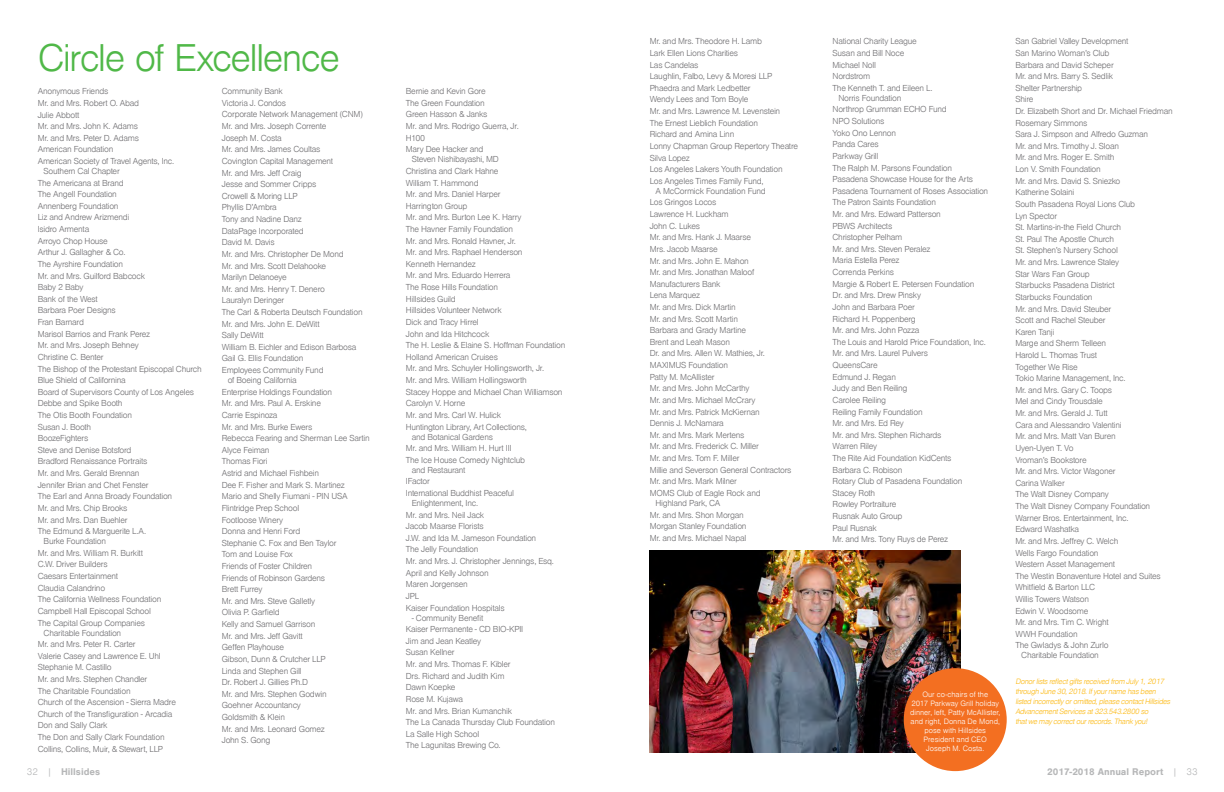
<style>
.page{position:relative;width:1224px;height:792px;background:#fff}
.page>*{position:absolute;margin:0;border:0;box-sizing:border-box;transform-origin:0 0}
.t1{font:300 40px "Nimbus San";letter-spacing:-.04em;color:#50b848}
.t2{font:700 10px "Nimbus San";color:#b6b7b8}
.t3{font:300 9px/11.6px "Nimbus San";letter-spacing:-.03em;color:#717073}
.t4{font:italic 300 8px/10px "Nimbus San";color:#fdb913}
.t5{font:300 8px/9px "Nimbus San";letter-spacing:-.005em;color:#fff;text-align:center}
.s1{font-weight:300}
</style>
<div class="page">
<img style="left:650px;top:550px;width:310px;height:203px">
<div style="left:904px;top:668px;width:103px;height:103px;background:#f36f21;border-radius:50%"></div>
<h1 class="t1" style="left:38px;top:37px;width:304px">Circle of Excellence</h1>
<p class="t3" style="left:38px;top:86px;width:138px">Anonymous Friends<br>Mr. and Mrs. Robert O. Abad<br>Julie Abbott<br>Mr. and Mrs. John K. Adams<br>Mr. and Mrs. Peter D. Adams<br>American Foundation<br>American Society of Travel Agents, Inc.</p>
<p class="t3" style="left:38px;top:165px;width:166px;text-indent:6px">Southern Cal Chapter<br>The Americana at Brand<br>The Angell Foundation<br>Annenberg Foundation<br>Liz and Andrew Arizmendi<br>Isidro Armenta<br>Arroyo Chop House<br>Arthur J. Gallagher &amp; Co.<br>The Ayrshire Foundation<br>Mr. and Mrs. Guilford Babcock<br>Baby 2 Baby<br>Bank of the West<br>Barbara Poer Designs<br>Fran Barnard<br>Marisol Barrios and Frank Perez<br>Mr. and Mrs. Joseph Behney<br>Christine C. Benter<br>The Bishop of the Protestant Episcopal Church<br>Blue Shield of Californina<br>Board of Supervisors County of Los Angeles<br>Debbe and Spike Booth<br>The Otis Booth Foundation<br>Susan J. Booth<br>BoozeFighters<br>Steve and Denise Botsford<br>Bradford Renaissance Portraits<br>Mr. and Mrs. Gerald Brennan<br>Jennifer Brian and Chet Fenster<br>The Earl and Anna Broady Foundation<br>Mr. and Mrs. Chip Brooks<br>Mr. and Mrs. Dan Buehler<br>The Edmund &amp; Marguerite L.A.</p>
<p class="t3" style="left:38px;top:536px;width:125px;text-indent:6px">Burke Foundation<br>Mr. and Mrs. William R. Burkitt<br>C.W. Driver Builders<br>Caesars Entertainment<br>Claudia Calandrino<br>The California Wellness Foundation<br>Campbell Hall Episcopal School<br>The Capital Group Companies</p>
<p class="t3" style="left:38px;top:627px;width:140px;text-indent:6px">Charitable Foundation<br>Mr. and Mrs. Peter R. Carter<br>Valerie Casey and Lawrence E. Uhl<br>Stephanie M. Castillo<br>Mr. and Mrs. Stephen Chandler<br>The Charitable Foundation<br>Church of the Ascension - Sierra Madre<br>Church of the Transfiguration - Arcadia<br>Don and Sally Clark<br>The Don and Sally Clark Foundation<br>Collins, Collins, Muir, &amp; Stewart, LLP</p>
<p class="t3" style="left:222px;top:86px;width:143px">Community Bank<br>Victoria J. Condos<br>Corporate Network Management (CNM)<br>Mr. and Mrs. Joseph Corrente<br>Joseph M. Costa<br>Mr. and Mrs. James Coultas<br>Covington Capital Management<br>Mr. and Mrs. Jeff Craig<br>Jesse and Sommer Cripps<br>Crowell &amp; Moring LLP<br>Phyllis D’Ambra<br>Tony and Nadine Danz<br>DataPage Incorporated<br>David M. Davis<br>Mr. and Mrs. Christopher De Mond<br>Mr. and Mrs. Scott Delahooke<br>Marilyn Delanoeye<br>Mr. and Mrs. Henry T. Denero<br>Lauralyn Deringer<br>The Carl &amp; Roberta Deutsch Foundation<br>Mr. and Mrs. John E. DeWitt<br>Sally DeWitt<br>William B. Eichler and Edison Barbosa<br>Gail G. Ellis Foundation<br>Employees Community Fund</p>
<p class="t3" style="left:222px;top:375px;width:150px;text-indent:6px">of Boeing California<br>Enterprise Holdings Foundation<br>Mr. and Mrs. Paul A. Erskine<br>Carrie Espinoza<br>Mr. and Mrs. Burke Ewers<br>Rebecca Fearing and Sherman Lee Sartin<br>Alyce Feiman<br>Thomas Fiori<br>Astrid and Michael Fishbein<br>Dee F. Fisher and Mark S. Martinez<br>Mario and Shelly Fiumani - PIN USA<br>Flintridge Prep School<br>Footloose Winery<br>Donna and Henri Ford<br>Stephanie C. Fox and Ben Taylor<br>Tom and Louise Fox<br>Friends of Foster Children<br>Friends of Robinson Gardens<br>Brett Furrey<br>Mr. and Mrs. Steve Galletly<br>Olivia P. Garfield<br>Kelly and Samuel Garrison<br>Mr. and Mrs. Jeff Gavitt<br>Geffen Playhouse<br>Gibson, Dunn &amp; Crutcher LLP<br>Linda and Stephen Gill<br>Dr. Robert J. Gillies Ph.D<br>Mr. and Mrs. Stephen Godwin<br>Goehner Accountancy<br>Goldsmith &amp; Klein<br>Mr. and Mrs. Leonard Gomez<br>John S. Gong</p>
<p class="t3" style="left:406px;top:86px;width:114px">Bernie and Kevin Gore<br>The Green Foundation<br>Green Hasson &amp; Janks<br>Mr. and Mrs. Rodrigo Guerra, Jr.<br>H100<br>Mary Dee Hacker and</p>
<p class="t3" style="left:406px;top:154px;width:161px;text-indent:6px">Steven Nishibayashi, MD<br>Christina and Clark Hahne<br>William T. Hammond<br>Mr. and Mrs. Daniel Harper<br>Harrington Group<br>Mr. and Mrs. Burton Lee K. Harry<br>The Havner Family Foundation<br>Mr. and Mrs. Ronald Havner, Jr.<br>Mr. and Mrs. Raphael Henderson<br>Kenneth Hernandez<br>Mr. and Mrs. Eduardo Herrera<br>The Rose Hills Foundation<br>Hillsides Guild<br>Hillsides Volunteer Network<br>Dick and Tracy Hirrel<br>John and Ida Hitchcock<br>The H. Leslie &amp; Elaine S. Hoffman Foundation<br>Holland American Cruises<br>Mr. and Mrs. Schuyler Hollingsworth, Jr.<br>Mr. and Mrs. William Hollingsworth<br>Stacey Hoppe and Michael Chan Williamson<br>Carolyn V. Horne<br>Mr. and Mrs. Carl W. Hulick<br>Huntington Library, Art Collections,</p>
<p class="t3" style="left:406px;top:431px;width:121px;text-indent:6px">and Botanical Gardens<br>Mr. and Mrs. William H. Hurt III<br>The Ice House Comedy Nightclub</p>
<p class="t3" style="left:406px;top:464px;width:110px;text-indent:6px">and Restaurant<br>IFactor<br>International Buddhist Peaceful</p>
<p class="t3" style="left:406px;top:497px;width:150px;text-indent:6px">Enlightenment, Inc.<br>Mr. and Mrs. Neil Jack<br>Jacob Maarse Florists<br>J.W. and Ida M. Jameson Foundation<br>The Jelly Foundation<br>Mr. and Mrs. J. Christopher Jennings, Esq.<br>April and Kelly Johnson<br>Maren Jorgensen<br>JPL<br>Kaiser Foundation Hospitals</p>
<p class="t3" style="left:406px;top:612px;width:151px;text-indent:6px">- Community Benefit<br>Kaiser Permanente - CD BIO-KPII<br>Jim and Jean Keatley<br>Susan Kellner<br>Mr. and Mrs. Thomas F. Kibler<br>Drs. Richard and Judith Kim<br>Dawn Koepke<br>Rose M. Kujawa<br>Mr. and Mrs. Brian Kumanchik<br>The La Canada Thursday Club Foundation<br>La Salle High School<br>The Lagunitas Brewing Co.</p>
<p class="t3" style="left:650px;top:36px;width:150px">Mr. and Mrs. Theodore H. Lamb<br>Lark Ellen Lions Charities<br>Las Candelas<br>Laughlin, Falbo, Levy &amp; Moresi LLP<br>Phaedra and Mark Ledbetter<br>Wendy Lees and Tom Boyle<br>Mr. and Mrs. Lawrence M. Levenstein<br>The Ernest Lieblich Foundation<br>Richard and Amina Linn<br>Lonny Chapman Group Repertory Theatre<br>Silva Lopez<br>Los Angeles Lakers Youth Foundation<br>Los Angeles Times Family Fund,</p>
<p class="t3" style="left:650px;top:185px;width:143px;text-indent:6px">A McCormick Foundation Fund<br>Los Gringos Locos<br>Lawrence H. Luckham<br>John C. Lukes<br>Mr. and Mrs. Hank J. Maarse<br>Mrs. Jacob Maarse<br>Mr. and Mrs. John E. Mahon<br>Mr. and Mrs. Jonathan Maloof<br>Manufacturers Bank<br>Lena Marquez<br>Mr. and Mrs. Dick Martin<br>Mr. and Mrs. Scott Martin<br>Barbara and Grady Martine<br>Brent and Leah Mason<br>Dr. and Mrs. Allen W. Mathies, Jr.<br>MAXIMUS Foundation<br>Patty M. McAllister<br>Mr. and Mrs. John McCarthy<br>Mr. and Mrs. Michael McCrary<br>Mr. and Mrs. Patrick McKiernan<br>Dennis J. McNamara<br>Mr. and Mrs. Mark Mertens<br>Mr. and Mrs. Frederick C. Miller<br>Mr. and Mrs. Tom F. Miller<br>Millie and Severson General Contractors<br>Mr. and Mrs. Mark Milner<br>MOMS Club of Eagle Rock and</p>
<p class="t3" style="left:650px;top:497px;width:98px;text-indent:6px">Highland Park, CA<br>Mr. and Mrs. Shon Morgan<br>Morgan Stanley Foundation<br>Mr. and Mrs. Michael Napal</p>
<p class="t3" style="left:833px;top:36px;width:101px">National Charity League<br>Susan and Bill Noce<br>Michael Noll<br>Nordstrom<br>The Kenneth T. and Eileen L.</p>
<p class="t3" style="left:833px;top:92px;width:157px;text-indent:6px">Norris Foundation<br>Northrop Grumman ECHO Fund<br>NPO Solutions<br>Yoko Ono Lennon<br>Panda Cares<br>Parkway Grill<br>The Ralph M. Parsons Foundation<br>Pasadena Showcase House for the Arts<br>Pasadena Tournament of Roses Association<br>The Patron Saints Foundation<br>Mr. and Mrs. Edward Patterson<br>PBWS Architects<br>Christopher Pelham<br>Mr. and Mrs. Steven Peralez<br>Maria Estella Perez<br>Correnda Perkins<br>Margie &amp; Robert E. Petersen Foundation<br>Dr. and Mrs. Drew Pinsky<br>John and Barbara Poer<br>Richard H. Poppenberg<br>Mr. and Mrs. John Pozza<br>The Louis and Harold Price Foundation, Inc.<br>Mr. and Mrs. Laurel Pulvers<br>QueensCare<br>Edmund J. Regan<br>Judy and Ben Reiling<br>Carolee Reiling<br>Reiling Family Foundation<br>Mr. and Mrs. Ed Rey<br>Mr. and Mrs. Stephen Richards<br>Warren Riley<br>The Rite Aid Foundation KidCents<br>Barbara C. Robison<br>Rotary Club of Pasadena Foundation<br>Stacey Roth<br>Rowley Portraiture<br>Rusnak Auto Group<br>Paul Rusnak<br>Mr. and Mrs. Tony Ruys de Perez</p>
<p class="t5" style="left:910px;top:690px;width:92px">Our co-chairs of the<br>2017 Parkway Grill holiday dinner, left, Patty McAllister, and right, Donna De Mond, pose with Hillsides<br>President and CEO<br>Joseph M. Costa.</p>
<p class="t3" style="left:1015px;top:36px;width:159px">San Gabriel Valley Development<br>San Marino Woman’s Club<br>Barbara and David Scheper<br>Mr. and Mrs. Barry S. Sedlik<br>Shelter Partnership<br>Shire<br>Dr. Elizabeth Short and Dr. Michael Friedman<br>Rosemary Simmons<br>Sara J. Simpson and Alfredo Guzman<br>Mr. and Mrs. Timothy J. Sloan<br>Mr. and Mrs. Roger E. Smith<br>Lon V. Smith Foundation<br>Mr. and Mrs. David S. Sniezko<br>Katherine Solaini<br>South Pasadena Royal Lions Club<br>Lyn Spector<br>St. Martins-in-the Field Church<br>St. Paul The Apostle Church<br>St. Stephen’s Nursery School<br>Mr. and Mrs. Lawrence Staley<br>Star Wars Fan Group<br>Starbucks Pasadena District<br>Starbucks Foundation<br>Mr. and Mrs. David Steuber<br>Scott and Rachel Steuber<br>Karen Tanji<br>Marge and Sherm Telleen<br>Harold L. Thomas Trust<br>Together We Rise<br>Tokio Marine Management, Inc.<br>Mr. and Mrs. Gary C. Toops<br>Mel and Cindy Trousdale<br>Mr. and Mrs. Gerald J. Tutt<br>Cara and Alessandro Valentini<br>Mr. and Mrs. Matt Van Buren<br>Uyen-Uyen T. Vo<br>Vroman’s Bookstore<br>Mr. and Mrs. Victor Wagoner<br>Carina Walker<br>The Walt Disney Company<br>The Walt Disney Company Foundation<br>Warner Bros. Entertainment, Inc.<br>Edward Washatka<br>Mr. and Mrs. Jeffrey C. Welch<br>Wells Fargo Foundation<br>Western Asset Management<br>The Westin Bonaventure Hotel and Suites<br>Whitfield &amp; Barton LLC<br>Willis Towers Watson<br>Edwin V. Woodsome<br>Mr. and Mrs. Tim C. Wright<br>WWH Foundation<br>The Gwladys &amp; John Zurlo</p>
<p class="t3" style="left:1021px;top:650px;width:79px">Charitable Foundation</p>
<p class="t4" style="left:1015px;top:676px;width:158px">Donorlistsreflectgiftsreceived from July1, 2017 through June 30,2018.Ifyourname hasbeen listed incorrectlyoromitted,please contactHillsides AdvancementServicesat323.543.2800 so thatwe maycorrectourrecords.Thank you!</p>
<p class="t2" style="left:27px;top:766px;width:75px"><span class="s1">32 |</span> Hillsides</p>
<p class="t2" style="left:1047px;top:766px;width:152px">2017-2018 Annual Report <span class="s1">| 33</span></p>
</div>
